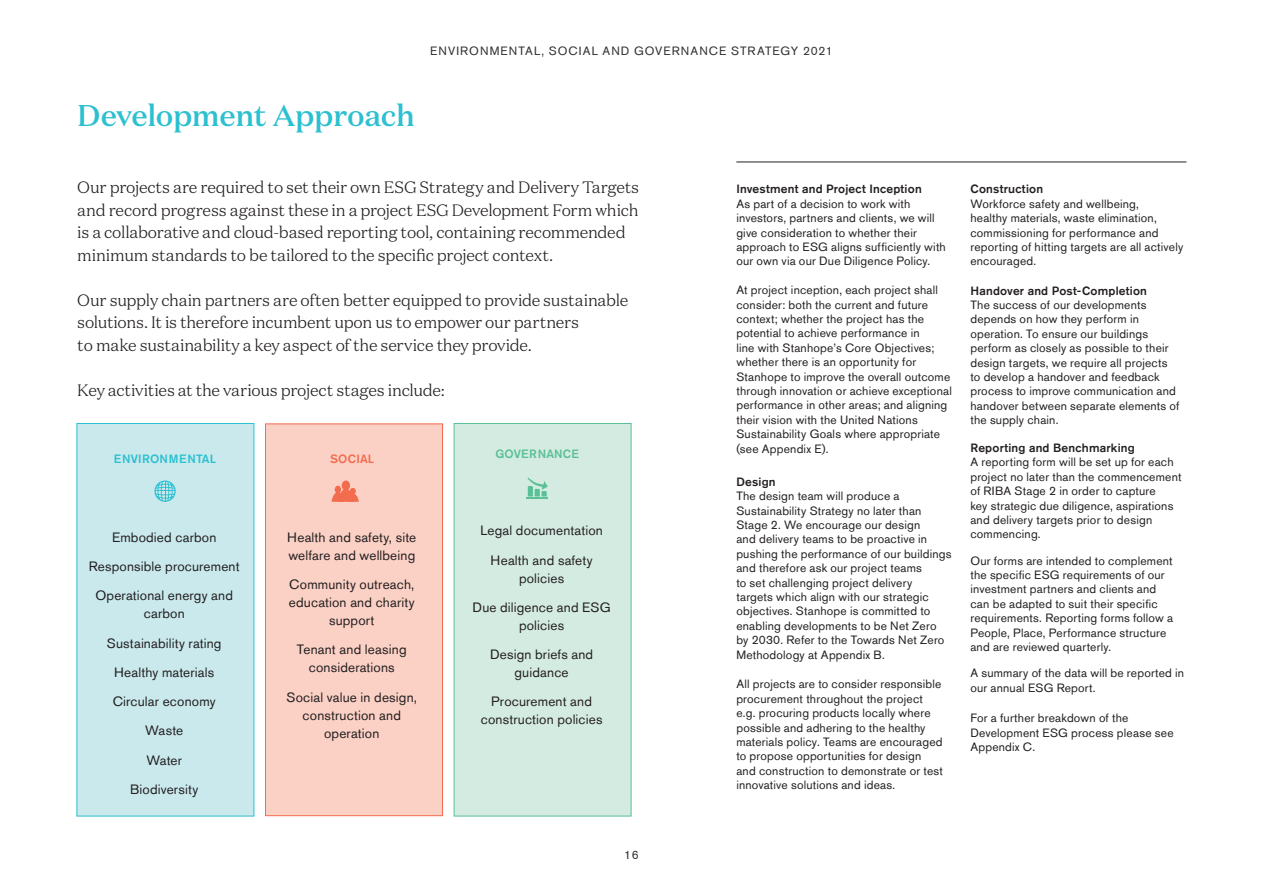
<style>
.page{position:relative;width:1263px;height:893px;background:#fff}
.page>*{position:absolute;margin:0;border:0;box-sizing:border-box;transform-origin:0 0}
.t1{font:500 30px "Domaine Text";letter-spacing:-.015em;color:#2dc0d0}
.t2{font:300 16.5px/22.5px "Domaine Text";letter-spacing:-.015em;color:#231f20}
.t3{font:13.5px/29.2px "Akzidenz Grotesk Std";letter-spacing:.015em;color:#231f20;text-align:center}
.t4{font:12px/14.4px "Akzidenz Grotesk Std";letter-spacing:.015em;color:#231f20}
.t5{font:500 12px "Akzidenz Grotesk Std";letter-spacing:.015em;color:#231f20}
.t6{font:12px "Akzidenz Grotesk Std";letter-spacing:.09em;color:#312f30}
.t7{font:500 12px "Akzidenz Grotesk Std";letter-spacing:.015em;color:#2dc0d0}
.t8{font:500 12px "Akzidenz Grotesk Std";letter-spacing:.015em;color:#5ac096}
.t9{font:500 12px "Akzidenz Grotesk Std";letter-spacing:.015em;color:#f26c4d}
</style>
<div class="page">
<div style="left:77px;top:423px;width:177px;height:393px;background:#c9e9ed"></div>
<div style="left:265px;top:423px;width:178px;height:393px;background:#fbd0c5;border:1px solid #f26c4d"></div>
<div style="left:454px;top:423px;width:177px;height:393px;background:#d4ebe2;border:1px solid #5ac096"></div>
<svg style="left:332px;top:480px;width:27px;height:22px"></svg>
<svg style="left:154px;top:480px;width:22px;height:22px"></svg>
<svg style="left:527px;top:478px;width:21px;height:20px"></svg>
<hr style="left:736px;top:162px;width:450px;height:1px;background:#231f20">
<p class="t6" style="left:430px;top:44px;width:404px">ENVIRONMENTAL, SOCIAL AND GOVERNANCE STRATEGY 2021</p>
<h1 class="t1" style="left:77px;top:96px;width:339px">Development Approach</h1>
<p class="t2" style="left:77px;top:176px;width:563px">Our projects are required to set their own ESG Strategy and Delivery Targets and record progress against these in a project ESG Development Form which is a collaborative and cloud-based reporting tool, containing recommended minimum standards to be tailored to the specific project context.</p>
<h2 class="t2" style="left:77px;top:289px;width:553px">Our supply chain partners are often better equipped to provide sustainable solutions. It is therefore incumbent upon us to empower our partners<br>to make sustainability a key aspect of the service they provide.</h2>
<h2 class="t2" style="left:77px;top:379px;width:369px">Key activities at the various project stages include:</h2>
<p class="t7" style="left:114px;top:452px;width:104px">ENVIRONMENTAL</p>
<p class="t3" style="left:89px;top:522px;width:152px">Embodied carbon<br>Responsible procurement<br>Operational energy and</p>
<p class="t3" style="left:107px;top:599px;width:116px">carbon<br>Sustainability rating<br>Healthy materials<br>Circular economy<br>Waste<br>Water<br>Biodiversity</p>
<p class="t9" style="left:330px;top:452px;width:46px">SOCIAL</p>
<p class="t3" style="left:287px;top:528px;width:130px;line-height:18px;text-align:left">Health and safety, site welfare and wellbeing</p>
<p class="t3" style="left:289px;top:575px;width:127px;line-height:18px">Community outreach, education and charity support</p>
<p class="t3" style="left:297px;top:641px;width:111px;line-height:18px">Tenant and leasing considerations</p>
<p class="t3" style="left:287px;top:688px;width:132px;line-height:18px">Social value in design, construction and operation</p>
<p class="t8" style="left:495px;top:447px;width:85px">GOVERNANCE</p>
<p class="t3" style="left:480px;top:516px;width:124px">Legal documentation<br>Health and safety</p>
<p class="t3" style="left:472px;top:563px;width:140px">policies<br>Due diligence and ESG</p>
<p class="t3" style="left:490px;top:611px;width:105px">policies<br>Design briefs and</p>
<p class="t3" style="left:491px;top:658px;width:102px">guidance<br>Procurement and</p>
<p class="t3" style="left:481px;top:705px;width:123px">construction policies</p>
<p class="t5" style="left:736px;top:182px;width:187px">Investment and Project Inception</p>
<p class="t4" style="left:736px;top:196px;width:211px">As part of a decision to work with investors, partners and clients, we will give consideration to whether their approach to ESG aligns sufficiently with our own via our Due Diligence Policy.</p>
<p class="t4" style="left:736px;top:283px;width:217px">At project inception, each project shall consider: both the current and future context; whether the project has the potential to achieve performance in<br>line with Stanhope’s Core Objectives; whether there is an opportunity for Stanhope to improve the overall outcome through innovation or achieve exceptional performance in other areas; and aligning their vision with the United Nations Sustainability Goals where appropriate (see Appendix E).</p>
<p class="t5" style="left:736px;top:474px;width:41px">Design</p>
<p class="t4" style="left:736px;top:489px;width:217px">The design team will produce a Sustainability Strategy no later than Stage 2. We encourage our design<br>and delivery teams to be proactive in pushing the performance of our buildings and therefore ask our project teams<br>to set challenging project delivery targets which align with our strategic objectives. Stanhope is committed to enabling developments to be Net Zero by 2030. Refer to the Towards Net Zero Methodology at Appendix B.</p>
<p class="t4" style="left:736px;top:677px;width:208px">All projects are to consider responsible procurement throughout the project e.g. procuring products locally where possible and adhering to the healthy materials policy. Teams are encouraged to propose opportunities for design and construction to demonstrate or test innovative solutions and ideas.</p>
<p class="t5" style="left:970px;top:182px;width:74px">Construction</p>
<p class="t4" style="left:970px;top:196px;width:214px">Workforce safety and wellbeing,<br>healthy materials, waste elimination, commissioning for performance and reporting of hitting targets are all actively encouraged.</p>
<p class="t5" style="left:970px;top:283px;width:178px">Handover and Post-Completion</p>
<p class="t4" style="left:970px;top:297px;width:211px">The success of our developments depends on how they perform in operation. To ensure our buildings perform as closely as possible to their design targets, we require all projects to develop a handover and feedback process to improve communication and handover between separate elements of the supply chain.</p>
<p class="t5" style="left:970px;top:440px;width:166px">Reporting and Benchmarking</p>
<p class="t4" style="left:970px;top:455px;width:213px">A reporting form will be set up for each project no later than the commencement of RIBA Stage 2 in order to capture<br>key strategic due diligence, aspirations and delivery targets prior to design commencing.</p>
<p class="t4" style="left:970px;top:553px;width:204px">Our forms are intended to complement the specific ESG requirements of our investment partners and clients and can be adapted to suit their specific requirements. Reporting forms follow a People, Place, Performance structure and are reviewed quarterly.</p>
<p class="t4" style="left:970px;top:666px;width:215px">A summary of the data will be reported in our annual ESG Report.</p>
<p class="t4" style="left:970px;top:711px;width:205px">For a further breakdown of the<br>Development ESG process please see<br>Appendix C.</p>
<p class="t6" style="left:624px;top:848px;width:16px">16</p>
</div>
